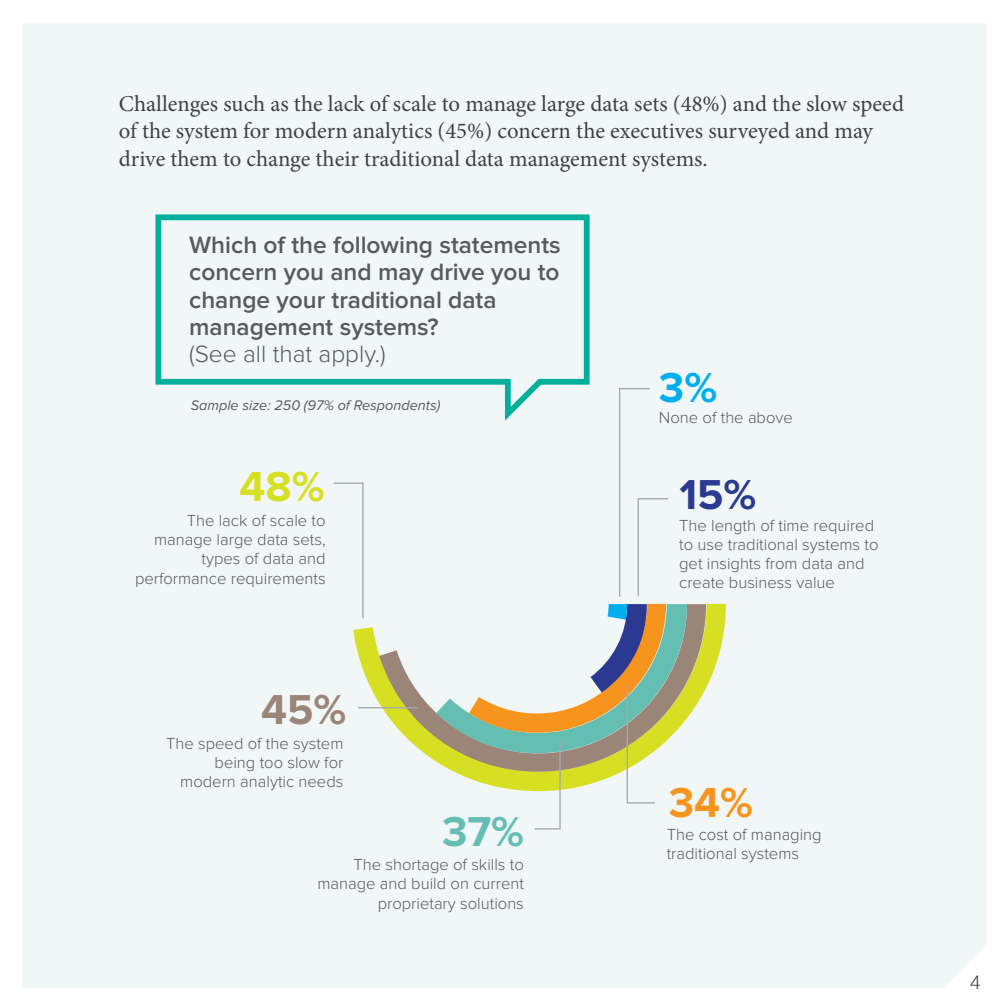
<style>
.page{position:relative;width:1008px;height:1008px;background:#fff}
.page>*{position:absolute;margin:0;border:0;box-sizing:border-box;transform-origin:0 0}
.t1{font:700 43.4px "Proxima Nova";color:#2b3990}
.t2{font:700 43.4px "Proxima Nova";color:#f7941e}
.t3{font:700 43.4px "Proxima Nova";color:#64beb2}
.t4{font:700 43.4px "Proxima Nova";color:#9b8579}
.t5{font:700 43.4px "Proxima Nova";color:#d7df23}
.t6{font:700 43.4px "Proxima Nova";color:#00aeef}
.t7{font:600 24.5px/27.3px "Proxima Nova";color:#58595b}
.t8{font:300 24.5px "Proxima Nova";color:#58595b}
.t9{font:22.75px/27.3px "Minion Pro";color:#414042}
.t10{font:300 19.25px "Helvetica Neue";color:#414042}
.t11{font:300 16.62px/19.2px "Proxima Nova";color:#58595b;text-align:right}
.t12{font:italic 14.35px "Proxima Nova";color:#58595b}
</style>
<div class="page">
<div style="left:22px;top:24px;width:965px;height:964px;background:#f0f7f6"></div>
<svg style="left:353px;top:604px;width:373px;height:187px;fill:#f0f7f6"></svg>
<svg style="left:379px;top:604px;width:327px;height:168px;fill:#f0f7f6"></svg>
<svg style="left:332px;top:482px;width:32px;height:138px"></svg>
<div style="left:618px;top:387px;width:52px;height:211px;background:#f0f7f6"></div>
<svg style="left:153px;top:212px;width:439px;height:216px"></svg>
<svg style="left:436px;top:604px;width:251px;height:226px"></svg>
<hr style="left:358px;top:707px;width:59px;height:1px;background:#a7a9ac">
<h3 class="t9" style="left:119px;top:90px;width:787px">Challenges such as the lack of scale to manage large data sets (48%) and the slow speed of the system for modern analytics (45%) concern the executives surveyed and may drive them to change their traditional data management systems.</h3>
<h2 class="t7" style="left:189px;top:232px;width:373px">Which of the following statements concern you and may drive you to change your traditional data management systems?</h2>
<h2 class="t8" style="left:189px;top:340px;width:198px">(See all that apply.)</h2>
<p class="t12" style="left:191px;top:397px;width:251px">Sample size: 250 (97% of Respondents)</p>
<h1 class="t5" style="left:240px;top:462px;width:86px">48%</h1>
<p class="t11" style="left:135px;top:511px;width:192px">The lack of scale to manage large data sets, types of data and performance requirements</p>
<h1 class="t4" style="left:261px;top:685px;width:87px">45%</h1>
<p class="t11" style="left:166px;top:734px;width:179px">The speed of the system being too slow for modern analytic needs</p>
<h1 class="t3" style="left:442px;top:807px;width:83px">37%</h1>
<p class="t11" style="left:317px;top:855px;width:208px">The shortage of skills to manage and build on current proprietary solutions</p>
<h1 class="t6" style="left:659px;top:363px;width:60px">3%</h1>
<p class="t11" style="left:659px;top:408px;width:136px">None of the above</p>
<h1 class="t1" style="left:679px;top:469px;width:79px">15%</h1>
<p class="t11" style="left:679px;top:516px;width:201px;text-align:left">The length of time required to use traditional systems to get insights from data and create business value</p>
<h1 class="t2" style="left:669px;top:778px;width:86px">34%</h1>
<p class="t11" style="left:667px;top:825px;width:157px;text-align:left">The cost of managing traditional systems</p>
<p class="t10" style="left:970px;top:967px;width:12px">4</p>
</div>
